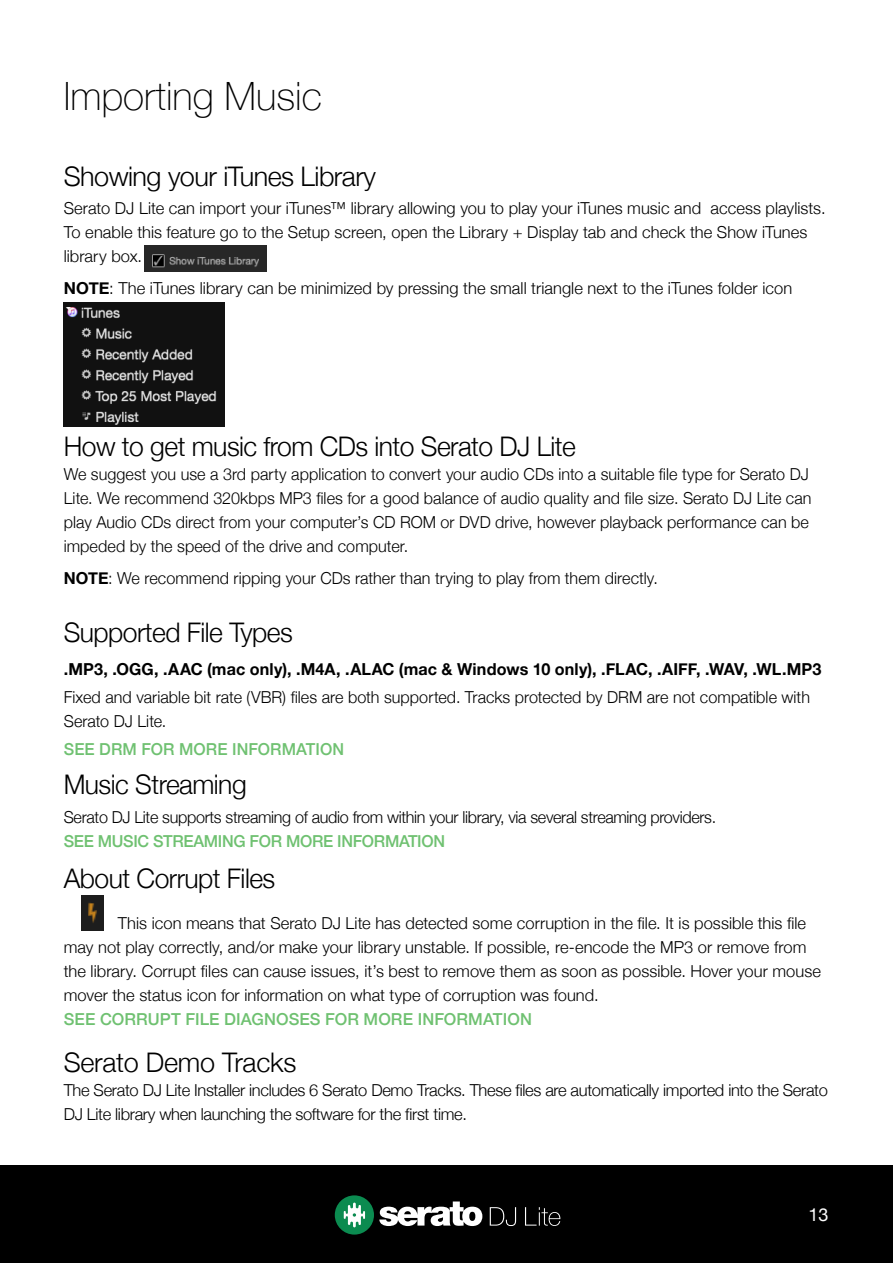
<style>
.page{position:relative;width:893px;height:1263px;background:#fff}
.page>*{position:absolute;margin:0;border:0;box-sizing:border-box;transform-origin:0 0}
.t1{font:100 39px "Helvetica Neue";color:#000}
.t2{font:300 27px "Helvetica Neue";letter-spacing:-.02em;color:#000}
.t3{font:18px "Helvetica Neue";color:#fff}
.t4{font:300 16.5px/24px "Helvetica Neue";color:#000}
.t5{font:300 16.5px/24px "Helvetica Neue";letter-spacing:-.02em;color:#000}
.t6{font:700 16.5px "Helvetica Neue";letter-spacing:.005em;color:#000}
.t7{font:500 16.5px "Helvetica Neue";color:#6fc171}
.t8{font:500 16.5px "Helvetica Neue";letter-spacing:-.02em;color:#6fc171}
.s1{font-weight:700}
</style>
<div class="page">
<div style="left:0;top:1165px;width:893px;height:98px;background:#000"></div>
<svg style="left:490px;top:1207px;width:26px;height:19px"></svg>
<svg style="left:525px;top:1207px;width:35px;height:19px"></svg>
<svg style="left:335px;top:1195px;width:147px;height:39px"></svg>
<img style="left:144px;top:246px;width:123px;height:26px">
<img style="left:64px;top:302px;width:160px;height:124px">
<img style="left:82px;top:895px;width:21px;height:35px">
<h1 class="t1" style="left:64px;top:66px;width:260px">Importing Music</h1>
<h2 class="t2" style="left:64px;top:154px;width:314px">Showing your iTunes Library</h2>
<p class="t4" style="left:64px;top:195px;width:763px">Serato DJ Lite can import your iTunes™ library allowing you to play your iTunes music and access playlists.<br>To enable this feature go to the Setup screen, open the Library + Display tab and check the Show iTunes library box.</p>
<p class="t4" style="left:64px;top:275px;width:730px"><span class="s1">NOTE</span>: The iTunes library can be minimized by pressing the small triangle next to the iTunes folder icon</p>
<h2 class="t2" style="left:64px;top:424px;width:513px">How to get music from CDs into Serato DJ Lite</h2>
<p class="t4" style="left:64px;top:461px;width:749px">We suggest you use a 3rd party application to convert your audio CDs into a suitable file type for Serato DJ Lite. We recommend 320kbps MP3 files for a good balance of audio quality and file size. Serato DJ Lite can play Audio CDs direct from your computer’s CD ROM or DVD drive, however playback performance can be impeded by the speed of the drive and computer.</p>
<p class="t4" style="left:64px;top:565px;width:596px"><span class="s1">NOTE</span>: We recommend ripping your CDs rather than trying to play from them directly.</p>
<h2 class="t2" style="left:64px;top:611px;width:231px">Supported File Types</h2>
<p class="t6" style="left:64px;top:656px;width:759px">.MP3, .OGG, .AAC (mac only), .M4A, .ALAC (mac &amp; Windows 10 only), .FLAC, .AIFF, .WAV, .WL.MP3</p>
<p class="t4" style="left:64px;top:684px;width:748px">Fixed and variable bit rate (VBR) files are both supported. Tracks protected by DRM are not compatible with<br>Serato DJ Lite.</p>
<p class="t7" style="left:64px;top:736px;width:282px">SEE DRM FOR MORE INFORMATION</p>
<h2 class="t2" style="left:64px;top:763px;width:184px">Music Streaming</h2>
<p class="t5" style="left:64px;top:804px;width:654px">Serato DJ Lite supports streaming of audio from within your library, via several streaming providers.</p>
<p class="t8" style="left:64px;top:827px;width:383px">SEE MUSIC STREAMING FOR MORE INFORMATION</p>
<h2 class="t2" style="left:64px;top:856px;width:213px">About Corrupt Files</h2>
<p class="t4" style="left:64px;top:910px;width:759px;text-indent:54px">This icon means that Serato DJ Lite has detected some corruption in the file. It is possible this file may not play correctly, and/or make your library unstable. If possible, re-encode the MP3 or remove from the library. Corrupt files can cause issues, it’s best to remove them as soon as possible. Hover your mouse mover the status icon for information on what type of corruption was found.</p>
<p class="t7" style="left:64px;top:1005px;width:470px">SEE CORRUPT FILE DIAGNOSES FOR MORE INFORMATION</p>
<h2 class="t2" style="left:64px;top:1040px;width:234px">Serato Demo Tracks</h2>
<p class="t5" style="left:64px;top:1077px;width:766px">The Serato DJ Lite Installer includes 6 Serato Demo Tracks. These files are automatically imported into the Serato<br>DJ Lite library when launching the software for the first time.</p>
<p class="t3" style="left:808px;top:1202px;width:22px">13</p>
</div>
